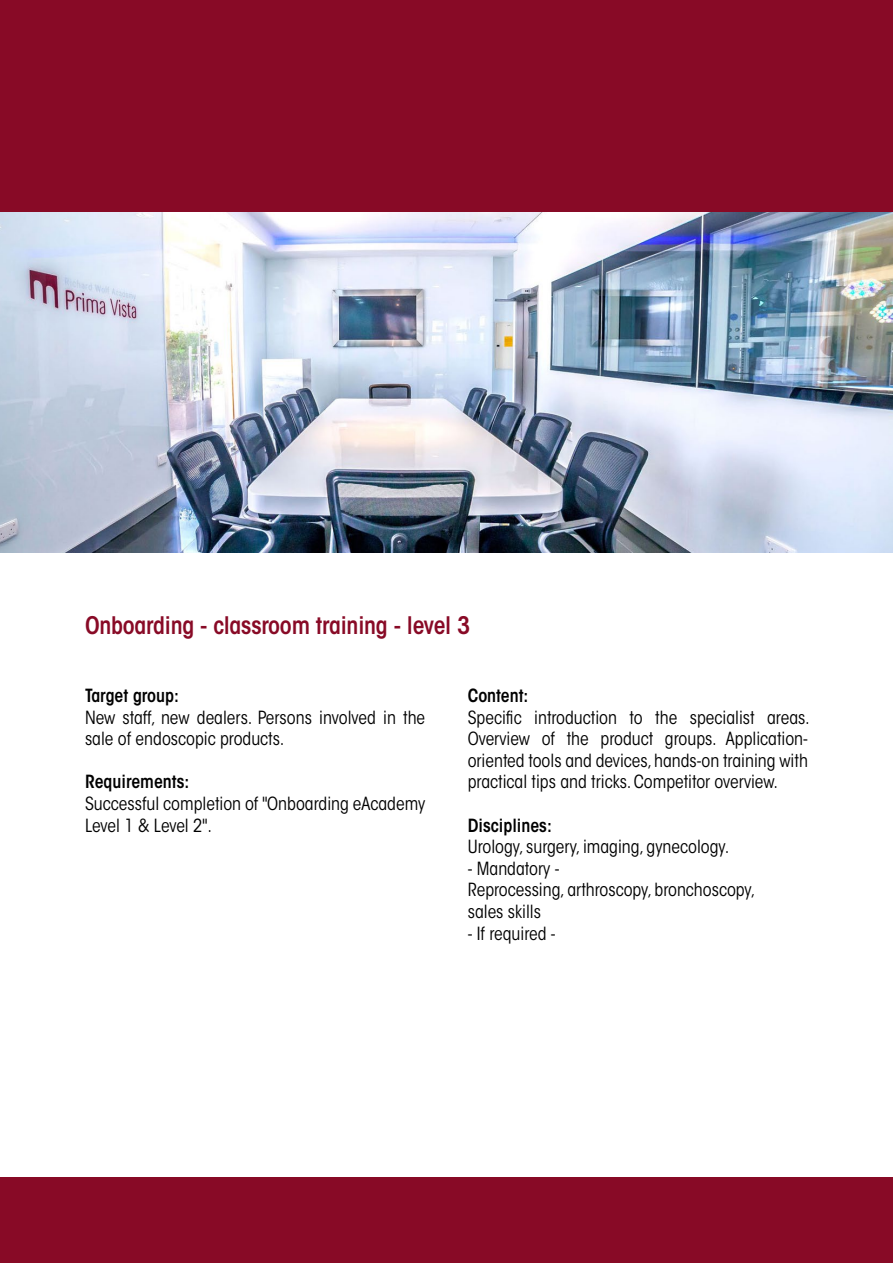
<style>
.page{position:relative;width:893px;height:1263px;background:#fff}
.page>*{position:absolute;margin:0;border:0;box-sizing:border-box;transform-origin:0 0}
.t1{font:600 condensed 24px "ITC Avant Garde Std";letter-spacing:-.01em;color:#880a26}
.t2{font:condensed 18px/21.6px "ITC Avant Garde Std";color:#000}
.t3{font:600 condensed 18px "ITC Avant Garde Std";color:#000}
</style>
<div class="page">
<div style="left:0;top:0;width:893px;height:213px;background:#880a26"></div>
<div style="left:0;top:1178px;width:893px;height:85px;background:#880a26"></div>
<img style="left:0;top:213px;width:893px;height:340px">
<h1 class="t1" style="left:85px;top:611px;width:387px">Onboarding - classroom training - level 3</h1>
<p class="t3" style="left:85px;top:684px;width:95px">Target group:</p>
<p class="t2" style="left:85px;top:706px;width:342px">New staff, new dealers. Persons involved in the sale of endoscopic products.</p>
<p class="t3" style="left:85px;top:771px;width:106px">Requirements:</p>
<p class="t2" style="left:85px;top:793px;width:342px">Successful completion of "Onboarding eAcademy<br>Level 1 &amp; Level 2".</p>
<p class="t3" style="left:468px;top:684px;width:62px">Content:</p>
<p class="t2" style="left:468px;top:706px;width:343px;text-align:justify">Specific introduction to the specialist areas.<br>Overview of the product groups. Application&shy;oriented tools and devices, hands-on training with practical tips and tricks. Competitor overview.</p>
<p class="t3" style="left:468px;top:814px;width:86px">Disciplines:</p>
<p class="t2" style="left:468px;top:836px;width:263px">Urology, surgery, imaging, gynecology.</p>
<p class="t2" style="left:468px;top:857px;width:289px">- Mandatory -<br>Reprocessing, arthroscopy, bronchoscopy, sales skills</p>
<p class="t2" style="left:468px;top:922px;width:89px">- If required -</p>
</div>
